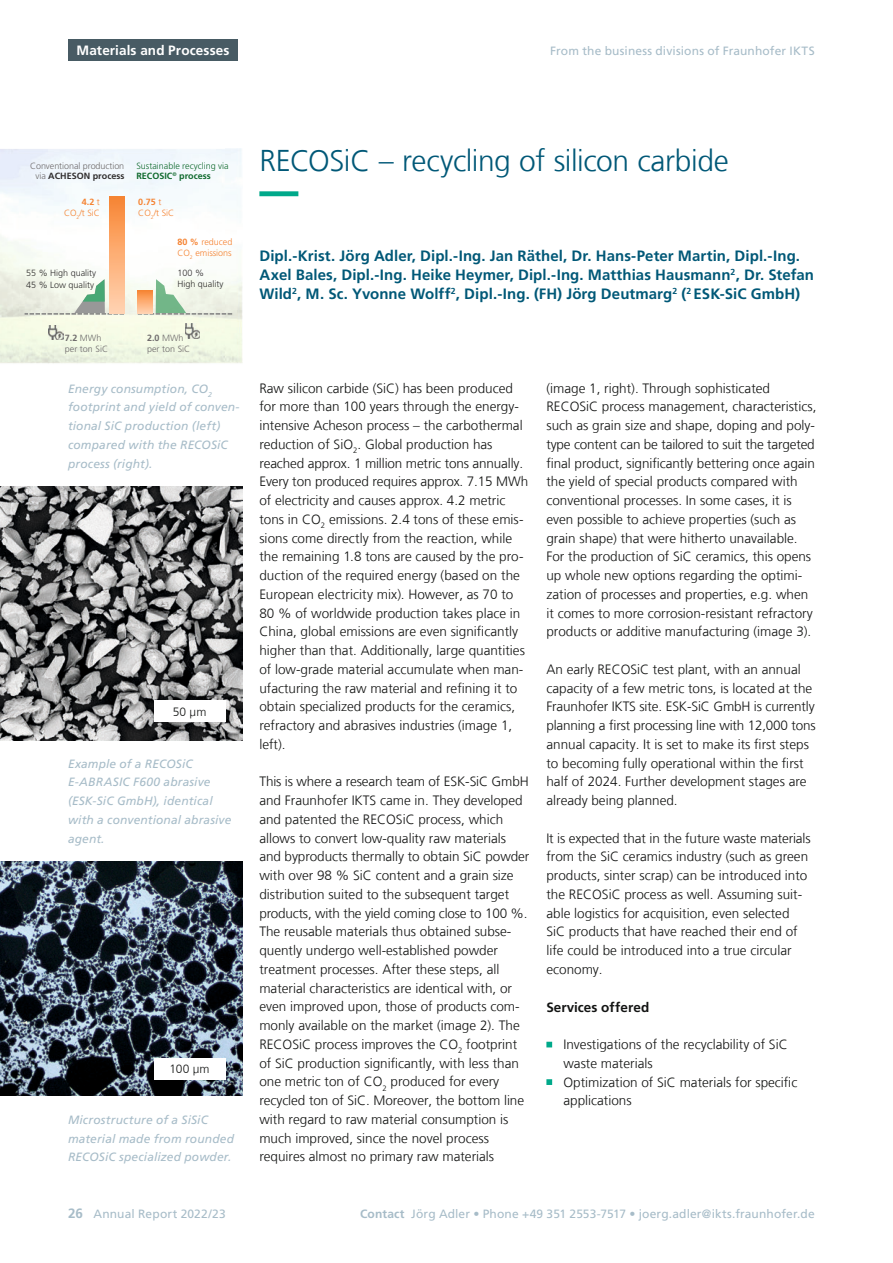
<style>
.page{position:relative;width:893px;height:1263px;background:#fff}
.page>*{position:absolute;margin:0;border:0;box-sizing:border-box;transform-origin:0 0}
.t1{font:300 30px "Frutiger LT Com";letter-spacing:-.015em;color:#005877}
.t2{font:700 15px/18.8px "Frutiger LT Com";letter-spacing:.005em;color:#005877}
.t3{font:300 13.5px/18.8px "Frutiger LT Com";color:#131413}
.t4{font:700 13.5px "Frutiger LT Com";letter-spacing:.01em;color:#fff}
.t5{font:700 13.5px "Frutiger LT Com";color:#131413}
.t6{font:700 13.5px "Frutiger LT Com";color:#a7bcc8}
.t7{font:italic 12px/18.8px "Frutiger LT Com";letter-spacing:.015em;color:#a7bcc8}
.t8{font:12px "Frutiger LT Com";letter-spacing:.01em;color:#a7bcc8}
.t9{font:300 12px "Frutiger LT Com";letter-spacing:.01em;color:#131413}
.t10{font:300 9px/10.8px "Frutiger";letter-spacing:-.005em;color:#6f6b6c}
.t11{font:300 9px/10.8px "Frutiger";color:#f58332}
.t12{font:300 9px "Frutiger";color:#302e2e}
.t13{font:300 9px/10.8px "Frutiger";color:#106a2e}
.s1{font-weight:700;color:#302e2e}
.s2{font-weight:700}
</style>
<div class="page">
<img style="left:0;top:149px;width:242px;height:215px">
<img style="left:156px;top:279px;width:30px;height:34px">
<svg style="left:25px;top:279px;width:99px;height:36px;background:#d5dfd2"></svg>
<img style="left:48px;top:325px;width:15px;height:15px">
<img style="left:185px;top:324px;width:15px;height:14px">
<svg style="left:138px;top:313px;width:94px;height:2px"></svg>
<svg style="left:109px;top:197px;width:15px;height:116px;background:#fcad73"></svg>
<svg style="left:138px;top:290px;width:15px;height:23px"></svg>
<svg style="left:546px;top:1042px;width:7px;height:5px"></svg>
<svg style="left:546px;top:1079px;width:7px;height:6px"></svg>
<svg style="left:259px;top:191px;width:40px;height:5px"></svg>
<div style="left:68px;top:40px;width:170px;height:21px;background:#485b64"></div>
<img style="left:0;top:486px;width:242px;height:254px">
<img style="left:0;top:861px;width:242px;height:234px">
<div style="left:154px;top:701px;width:71px;height:21px;background:#fff"></div>
<div style="left:154px;top:1058px;width:71px;height:21px;background:#fff"></div>
<p class="t4" style="left:77px;top:43px;width:154px">Materials and Processes</p>
<p class="t8" style="left:550px;top:44px;width:266px">From the business divisions of Fraunhofer IKTS</p>
<p class="t10" style="left:30px;top:160px;width:96px;text-align:center">Conventional production via <span class="s1">ACHESON process</span></p>
<p class="t13" style="left:136px;top:160px;width:94px">Sustainable recycling via<br><span class="s2">RECOSIC</span><sup>©</sup> <span class="s2">process</span></p>
<p class="t11" style="left:64px;top:197px;width:37px;text-align:right"><span class="s2">4.2</span> t<br>CO<sub>2</sub>/t SiC</p>
<p class="t11" style="left:138px;top:197px;width:37px"><span class="s2">0.75</span> t<br>CO<sub>2</sub>/t SiC</p>
<p class="t12" style="left:26px;top:268px;width:72px">55 % High quality</p>
<p class="t11" style="left:177px;top:236px;width:56px"><span class="s2">80 %</span> reduced<br>CO<sub>2</sub> emissions</p>
<p class="t12" style="left:177px;top:268px;width:28px">100 %</p>
<p class="t12" style="left:26px;top:280px;width:69px">45 % Low quality</p>
<p class="t12" style="left:177px;top:278px;width:47px">High quality</p>
<p class="t10" style="left:65px;top:333px;width:45px"><span class="s2">7.2</span> MWh per ton SiC</p>
<p class="t10" style="left:147px;top:333px;width:45px"><span class="s2">2.0</span> MWh per ton SiC</p>
<p class="t7" style="left:68px;top:379px;width:173px">Energy consumption, CO<sub>2 </sub>footprint and yield of conven&shy;tional SiC production (left) compared with the RECOSiC process (right).</p>
<p class="t9" style="left:173px;top:705px;width:35px">50 µm</p>
<p class="t7" style="left:68px;top:754px;width:165px">Example of a RECOSiC<br>E-ABRASIC F600 abrasive (ESK-SiC GmbH), identical with a conventional abrasive agent.</p>
<p class="t9" style="left:169px;top:1062px;width:42px">100 µm</p>
<p class="t7" style="left:68px;top:1110px;width:168px">Microstructure of a SiSiC material made from rounded<br>RECOSiC specialized powder.</p>
<p class="t6" style="left:68px;top:1205px;width:17px">26</p>
<p class="t8" style="left:94px;top:1206px;width:134px">Annual Report 2022/23</p>
<h1 class="t1" style="left:259px;top:144px;width:471px">RECOSiC – recycling of silicon carbide</h1>
<p class="t2" style="left:259px;top:247px;width:556px">Dipl.-Krist. Jörg Adler, Dipl.-Ing. Jan Räthel, Dr. Hans-Peter Martin, Dipl.-Ing.<br>Axel Bales, Dipl.-Ing. Heike Heymer, Dipl.-Ing. Matthias Hausmann<sup>2</sup>, Dr. Stefan<br>Wild<sup>2</sup>, M. Sc. Yvonne Wolff<sup>2</sup>, Dipl.-Ing. (FH) Jörg Deutmarg<sup>2</sup> (<sup>2</sup> ESK-SiC GmbH)</p>
<p class="t3" style="left:259px;top:379px;width:270px">Raw silicon carbide (SiC) has been produced for more than 100 years through the energy&shy;intensive Acheson process – the carbothermal reduction of SiO<sub>2</sub>. Global production has reached approx. 1 million metric tons annually.<br>Every ton produced requires approx. 7.15 MWh of electricity and causes approx. 4.2 metric tons in CO<sub>2</sub> emissions. 2.4 tons of these emis&shy;sions come directly from the reaction, while the remaining 1.8 tons are caused by the pro&shy;duction of the required energy (based on the European electricity mix). However, as 70 to 80 % of worldwide production takes place in China, global emissions are even significantly higher than that. Additionally, large quantities of low-grade material accumulate when man&shy;ufacturing the raw material and refining it to obtain specialized products for the ceramics, refractory and abrasives industries (image 1, left).</p>
<p class="t3" style="left:259px;top:772px;width:271px">This is where a research team of ESK-SiC GmbH and Fraunhofer IKTS came in. They developed and patented the RECOSiC process, which allows to convert low-quality raw materials and byproducts thermally to obtain SiC powder with over 98 % SiC content and a grain size distribution suited to the subsequent target products, with the yield coming close to 100 %.<br>The reusable materials thus obtained subse&shy;quently undergo well-established powder treatment processes. After these steps, all material characteristics are identical with, or even improved upon, those of products com&shy;monly available on the market (image 2). The RECOSiC process improves the CO<sub>2</sub> footprint of SiC production significantly, with less than one metric ton of CO<sub>2</sub> produced for every recycled ton of SiC. Moreover, the bottom line with regard to raw material consumption is much improved, since the novel process requires almost no primary raw materials</p>
<p class="t3" style="left:546px;top:379px;width:271px">(image 1, right). Through sophisticated RECOSiC process management, characteristics, such as grain size and shape, doping and poly&shy;type content can be tailored to suit the targeted final product, significantly bettering once again the yield of special products compared with conventional processes. In some cases, it is even possible to achieve properties (such as grain shape) that were hitherto unavailable.<br>For the production of SiC ceramics, this opens up whole new options regarding the optimi&shy;zation of processes and properties, e.g. when it comes to more corrosion-resistant refractory products or additive manufacturing (image 3).</p>
<p class="t3" style="left:546px;top:660px;width:271px">An early RECOSiC test plant, with an annual capacity of a few metric tons, is located at the Fraunhofer IKTS site. ESK-SiC GmbH is currently planning a first processing line with 12,000 tons annual capacity. It is set to make its first steps to becoming fully operational within the first half of 2024. Further development stages are already being planned.</p>
<p class="t3" style="left:546px;top:829px;width:266px">It is expected that in the future waste materials from the SiC ceramics industry (such as green products, sinter scrap) can be introduced into the RECOSiC process as well. Assuming suit&shy;able logistics for acquisition, even selected SiC products that have reached their end of life could be introduced into a true circular economy.</p>
<p class="t5" style="left:546px;top:999px;width:105px">Services offered</p>
<p class="t3" style="left:563px;top:1035px;width:235px">Investigations of the recyclability of SiC waste materials<br>Optimization of SiC materials for specific applications</p>
<p class="t8" style="left:360px;top:1206px;width:456px"><span class="s2">Contact</span> Jörg Adler • Phone +49 351 2553-7517 • joerg.adler@ikts.fraunhofer.de</p>
</div>
